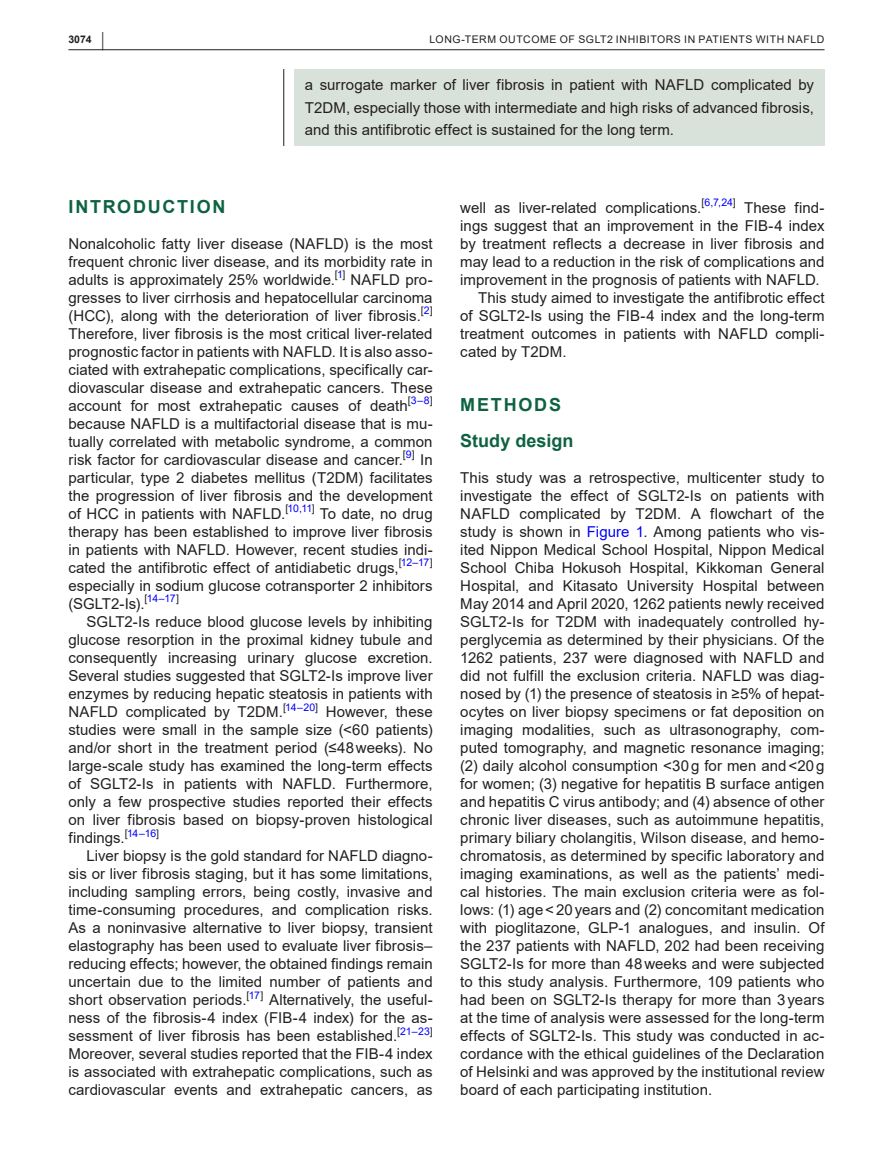
<style>
.page{position:relative;width:893px;height:1174px;background:#fff}
.page>*{position:absolute;margin:0;border:0;box-sizing:border-box;transform-origin:0 0}
.t1{font:700 18px/36px "Arial";letter-spacing:.005em;color:#0d6341}
.t2{font:700 18px "Arial";letter-spacing:.095em;color:#0d6341}
.t3{font:15px/18px "Arial";letter-spacing:.005em;color:#231f20;text-align:justify}
.t4{font:10.5px "Arial";letter-spacing:.055em;color:#231f20}
.t5{font:10.5px "Arial";letter-spacing:-.025em;color:#00f}
.t6{font:700 10.5px "Arial";color:#231f20}
.s1{font-size:19.5px}
.s2{color:#00f}
.s3{color:#231f20}
</style>
<div class="page">
<hr style="left:68px;top:49px;width:756px;height:1px;background:#231f20">
<div style="left:294px;top:69px;width:530px;height:77px;background:#d9e1db"></div>
<hr style="left:283px;top:69px;width:1px;height:77px;background:#231f20">
<p class="t6" style="left:68px;top:32px;width:37px">3074 <span class="s1">|</span></p>
<p class="t4" style="left:429px;top:32px;width:396px">LONG-TERM OUTCOME OF SGLT2 INHIBITORS IN PATIENTS WITH NAFLD</p>
<p class="t3" style="left:305px;top:74px;width:511px;line-height:22.5px">a surrogate marker of liver fibrosis in patient with NAFLD complicated by T2DM, especially those with intermediate and high risks of advanced fibrosis, and this antifibrotic effect is sustained for the long term.</p>
<p class="t2" style="left:68px;top:194px;width:159px">INTRODUCTION</p>
<p class="t3" style="left:68px;top:235px;width:366px">Nonalcoholic fatty liver disease (NAFLD) is the most frequent chronic liver disease, and its morbidity rate in adults is approximately 25% worldwide.</p>
<p class="t4" style="left:335px;top:267px;width:12px">[<span class="s2">1</span>]</p>
<p class="t3" style="left:68px;top:271px;width:366px;text-indent:282px">NAFLD pro&shy;gresses to liver cirrhosis and hepatocellular carcinoma (HCC), along with the deterioration of liver fibrosis.</p>
<p class="t4" style="left:421px;top:303px;width:13px">[<span class="s2">2</span>]</p>
<p class="t3" style="left:68px;top:325px;width:366px">Therefore, liver fibrosis is the most critical liver-related prognostic factor in patients with NAFLD. It is also asso&shy;ciated with extrahepatic complications, specifically car&shy;diovascular disease and extrahepatic cancers. These account for most extrahepatic causes of death</p>
<p class="t5" style="left:408px;top:393px;width:26px"><span class="s3">[</span>3–8<span class="s3">]</span></p>
<p class="t3" style="left:68px;top:415px;width:366px">because NAFLD is a multifactorial disease that is mu&shy;tually correlated with metabolic syndrome, a common risk factor for cardiovascular disease and cancer.</p>
<p class="t4" style="left:403px;top:447px;width:13px">[<span class="s2">9</span>]</p>
<p class="t3" style="left:68px;top:451px;width:366px;text-indent:352px">In particular, type 2 diabetes mellitus (T2DM) facilitates the progression of liver fibrosis and the development of HCC in patients with NAFLD.</p>
<p class="t5" style="left:285px;top:501px;width:31px"><span class="s3">[</span>10,11<span class="s3">]</span></p>
<p class="t3" style="left:68px;top:505px;width:366px;text-indent:252px">To date, no drug therapy has been established to improve liver fibrosis in patients with NAFLD. However, recent studies indi&shy;cated the antifibrotic effect of antidiabetic drugs,</p>
<p class="t5" style="left:399px;top:555px;width:35px"><span class="s3">[</span>12–17<span class="s3">]</span></p>
<p class="t3" style="left:68px;top:577px;width:366px">especially in sodium glucose cotransporter 2 inhibitors (SGLT2-Is).</p>
<p class="t5" style="left:145px;top:591px;width:36px"><span class="s3">[</span>14–17<span class="s3">]</span></p>
<p class="t3" style="left:68px;top:613px;width:366px;text-indent:18px">SGLT2-Is reduce blood glucose levels by inhibiting glucose resorption in the proximal kidney tubule and consequently increasing urinary glucose excretion.<br>Several studies suggested that SGLT2-Is improve liver enzymes by reducing hepatic steatosis in patients with NAFLD complicated by T2DM.</p>
<p class="t5" style="left:283px;top:699px;width:37px"><span class="s3">[</span>14–20<span class="s3">]</span></p>
<p class="t3" style="left:68px;top:703px;width:366px;text-indent:257px">However, these studies were small in the sample size (&lt;60 patients) and/or short in the treatment period (≤48weeks). No large-scale study has examined the long-term effects of SGLT2-Is in patients with NAFLD. Furthermore, only a few prospective studies reported their effects on liver fibrosis based on biopsy-proven histological findings.</p>
<p class="t5" style="left:125px;top:825px;width:36px"><span class="s3">[</span>14–16<span class="s3">]</span></p>
<p class="t3" style="left:68px;top:847px;width:366px;text-indent:18px">Liver biopsy is the gold standard for NAFLD diagno&shy;sis or liver fibrosis staging, but it has some limitations, including sampling errors, being costly, invasive and time-consuming procedures, and complication risks.<br>As a noninvasive alternative to liver biopsy, transient elastography has been used to evaluate liver fibrosis– reducing effects; however, the obtained findings remain uncertain due to the limited number of patients and short observation periods.<sup>[</sup><sup>17</sup><sup>]</sup> Alternatively, the useful&shy;ness of the fibrosis-4 index (FIB-4 index) for the as&shy;sessment of liver fibrosis has been established.</p>
<p class="t5" style="left:397px;top:1023px;width:37px"><span class="s3">[</span>21–23<span class="s3">]</span></p>
<p class="t3" style="left:68px;top:1045px;width:366px">Moreover, several studies reported that the FIB-4 index is associated with extrahepatic complications, such as cardiovascular events and extrahepatic cancers, as</p>
<p class="t3" style="left:460px;top:199px;width:243px">well as liver-related complications.</p>
<p class="t5" style="left:701px;top:195px;width:36px"><span class="s3">[</span>6,7,24<span class="s3">]</span></p>
<p class="t3" style="left:744px;top:199px;width:82px">These find-</p>
<p class="t3" style="left:460px;top:217px;width:366px">ings suggest that an improvement in the FIB-4 index</p>
<p class="t3" style="left:460px;top:235px;width:366px">by treatment reflects a decrease in liver fibrosis and</p>
<p class="t3" style="left:460px;top:253px;width:366px">may lead to a reduction in the risk of complications and</p>
<p class="t3" style="left:460px;top:271px;width:361px">improvement in the prognosis of patients with NAFLD.</p>
<p class="t3" style="left:478px;top:289px;width:348px">This study aimed to investigate the antifibrotic effect</p>
<p class="t3" style="left:460px;top:307px;width:366px">of SGLT2-Is using the FIB-4 index and the long-term</p>
<p class="t3" style="left:460px;top:325px;width:366px">treatment outcomes in patients with NAFLD compli-</p>
<p class="t3" style="left:460px;top:343px;width:108px">cated by T2DM.</p>
<p class="t1" style="left:460px;top:387px;width:115px">METHODS<br>Study design</p>
<p class="t3" style="left:460px;top:469px;width:366px">This study was a retrospective, multicenter study to investigate the effect of SGLT2-Is on patients with NAFLD complicated by T2DM. A flowchart of the study is shown in <span class="s2">Figure 1</span>. Among patients who vis&shy;ited Nippon Medical School Hospital, Nippon Medical School Chiba Hokusoh Hospital, Kikkoman General Hospital, and Kitasato University Hospital between May 2014 and April 2020, 1262 patients newly received SGLT2-Is for T2DM with inadequately controlled hy&shy;perglycemia as determined by their physicians. Of the 1262 patients, 237 were diagnosed with NAFLD and did not fulfill the exclusion criteria. NAFLD was diag&shy;nosed by (1) the presence of steatosis in ≥5% of hepat&shy;ocytes on liver biopsy specimens or fat deposition on imaging modalities, such as ultrasonography, com&shy;puted tomography, and magnetic resonance imaging; (2) daily alcohol consumption &lt;30g for men and&lt;20g for women; (3) negative for hepatitis B surface antigen and hepatitis C virus antibody; and (4) absence of other chronic liver diseases, such as autoimmune hepatitis, primary biliary cholangitis, Wilson disease, and hemo&shy;chromatosis, as determined by specific laboratory and imaging examinations, as well as the patients’ medi&shy;cal histories. The main exclusion criteria were as fol&shy;lows: (1) age&lt;20years and (2) concomitant medication with pioglitazone, GLP-1 analogues, and insulin. Of the 237 patients with NAFLD, 202 had been receiving SGLT2-Is for more than 48weeks and were subjected to this study analysis. Furthermore, 109 patients who had been on SGLT2-Is therapy for more than 3years at the time of analysis were assessed for the long-term effects of SGLT2-Is. This study was conducted in ac&shy;cordance with the ethical guidelines of the Declaration of Helsinki and was approved by the institutional review board of each participating institution.</p>
</div>
